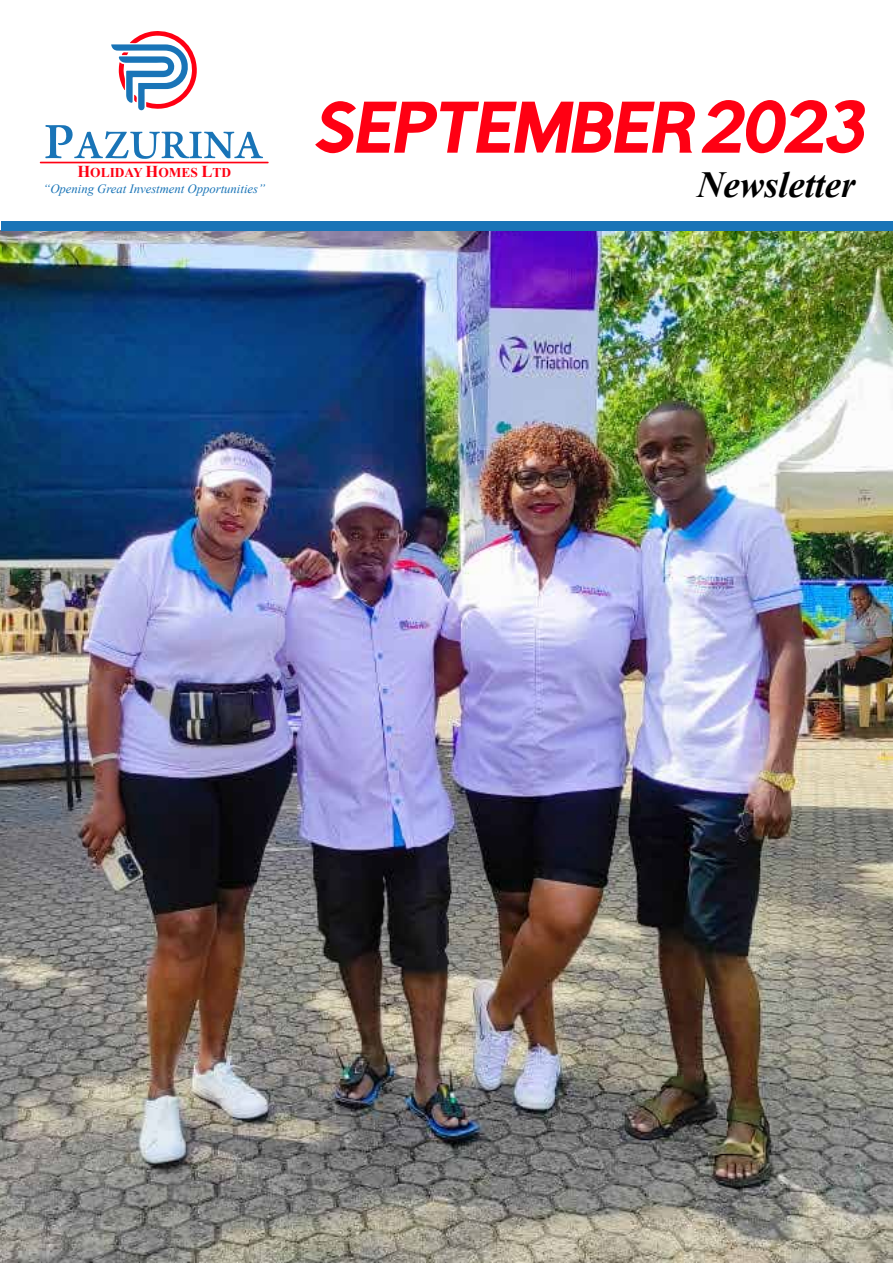
<style>
.page{position:relative;width:893px;height:1263px;background:#fff}
.page>*{position:absolute;margin:0;border:0;box-sizing:border-box;transform-origin:0 0}
.t1{font:61.95px "Rabbid Highway Sign IV Bd Obl";letter-spacing:-.005em;color:#ff0013}
.t2{font:italic 700 36.75px "Times New Roman";letter-spacing:-.005em;color:#000}
.t3{font:700 13.35px "Times New Roman";color:#ff0013}
.t4{font:italic 12.75px "Times New Roman";color:#1974b7}
.s1{font-size:16.65px}
</style>
<div class="page">
<img style="left:1px;top:231px;width:892px;height:1032px">
<svg style="left:111px;top:31px;width:86px;height:79px"></svg>
<svg style="left:40px;top:125px;width:229px;height:38px"></svg>
<div style="left:1px;top:221px;width:892px;height:10px;background:#1974b7"></div>
<p class="t3" style="left:77px;top:163px;width:155px"><span class="s1">H</span>OLIDAY <span class="s1">H</span>OMES <span class="s1">L</span>TD</p>
<p class="t4" style="left:43px;top:179px;width:223px">“Opening Great Investment Opportunities”</p>
<h1 class="t1" style="left:312px;top:91px;width:553px">SEPTEMBER 2023</h1>
<h2 class="t2" style="left:697px;top:159px;width:160px">Newsletter</h2>
</div>
